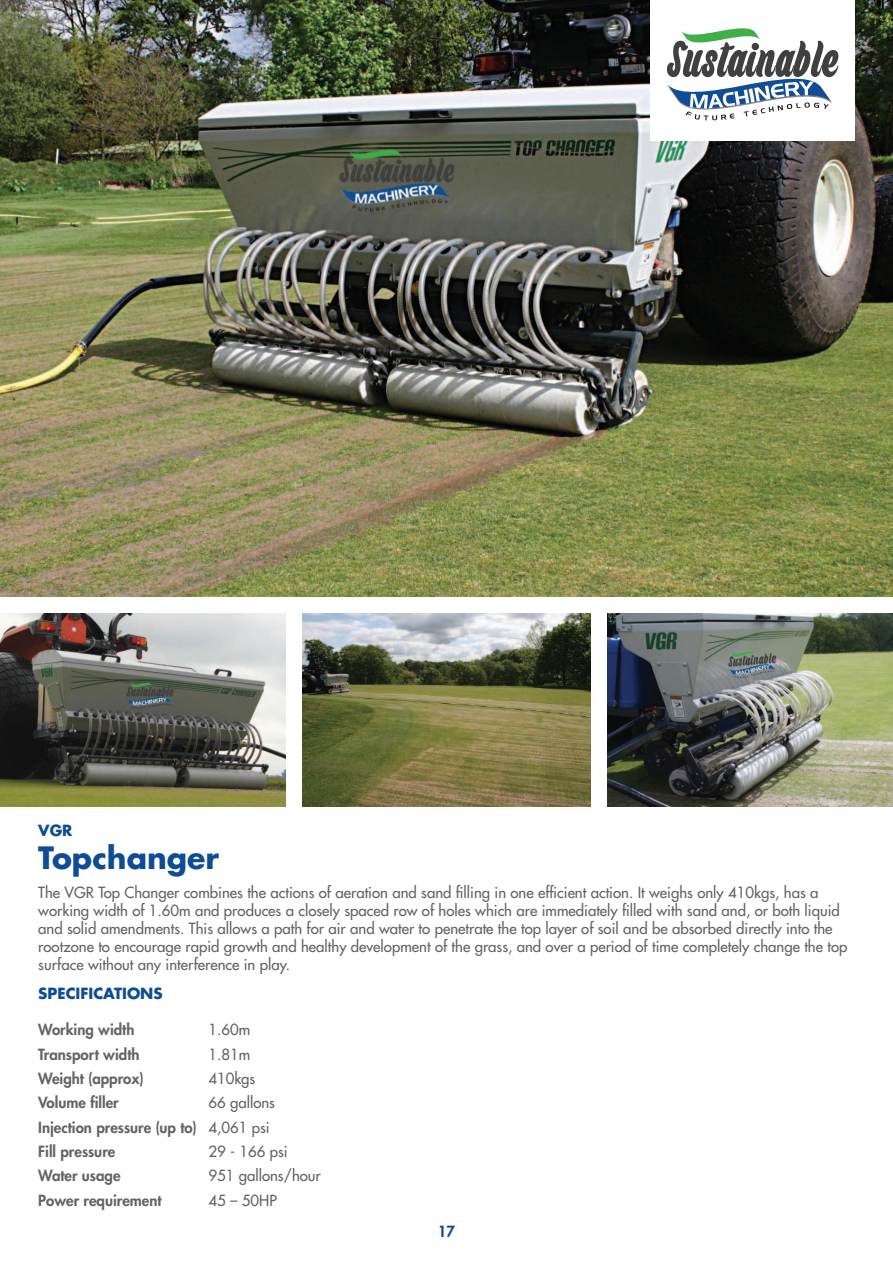
<style>
.page{position:relative;width:893px;height:1263px;background:#fff}
.page>*{position:absolute;margin:0;border:0;box-sizing:border-box;transform-origin:0 0}
.t1{font:700 30px "Futura";color:#0f4c96}
.t2{font:15px/18px "Futura";color:#636366}
.t3{font:800 15px/24.3px "Futura";color:#636366}
.t4{font:700 15px "Futura";color:#0f4c96}
.t5{font:800 15px "Futura";color:#0f4c96}
.s1{font-weight:400}
</style>
<div class="page">
<img style="left:0;top:0;width:893px;height:596px">
<img style="left:0;top:613px;width:286px;height:194px">
<img style="left:607px;top:613px;width:286px;height:194px">
<img style="left:303px;top:613px;width:287px;height:194px">
<div style="left:651px;top:0;width:204px;height:140px;background:#fff"></div>
<svg style="left:666px;top:28px;width:173px;height:93px"></svg>
<p class="t4" style="left:38px;top:820px;width:36px">VGR</p>
<h1 class="t1" style="left:38px;top:837px;width:182px">Topchanger</h1>
<p class="t2" style="left:38px;top:883px;width:811px">The VGR Top Changer combines the actions of aeration and sand filling in one efficient action. It weighs only 410kgs, has a working width of 1.60m and produces a closely spaced row of holes which are immediately filled with sand and, or both liquid and solid amendments. This allows a path for air and water to penetrate the top layer of soil and be absorbed directly into the rootzone to encourage rapid growth and healthy development of the grass, and over a period of time completely change the top surface without any interference in play.</p>
<p class="t4" style="left:38px;top:983px;width:126px">SPECIFICATIONS</p>
<p class="t3" style="left:38px;top:1017px;width:98px">Working width</p>
<p class="t2" style="left:208px;top:1020px;width:43px">1.60m</p>
<p class="t3" style="left:38px;top:1041px;width:103px">Transport width</p>
<p class="t2" style="left:208px;top:1045px;width:43px">1.81m</p>
<p class="t3" style="left:38px;top:1066px;width:107px">Weight (approx)</p>
<p class="t2" style="left:208px;top:1069px;width:49px">410kgs</p>
<p class="t3" style="left:38px;top:1090px;width:82px">Volume filler</p>
<p class="t3" style="left:38px;top:1090px;width:238px;text-indent:170px"><span class="s1">66 gallons<br></span>Injection pressure (up to) <span class="s1">4,061 psi<br></span>Fill pressure</p>
<p class="t2" style="left:208px;top:1142px;width:81px">29 - 166 psi</p>
<p class="t3" style="left:38px;top:1163px;width:84px">Water usage</p>
<p class="t2" style="left:208px;top:1167px;width:114px">951 gallons/hour</p>
<p class="t3" style="left:38px;top:1188px;width:125px">Power requirement</p>
<p class="t2" style="left:208px;top:1191px;width:70px">45 – 50HP</p>
<p class="t5" style="left:438px;top:1221px;width:19px">17</p>
</div>
